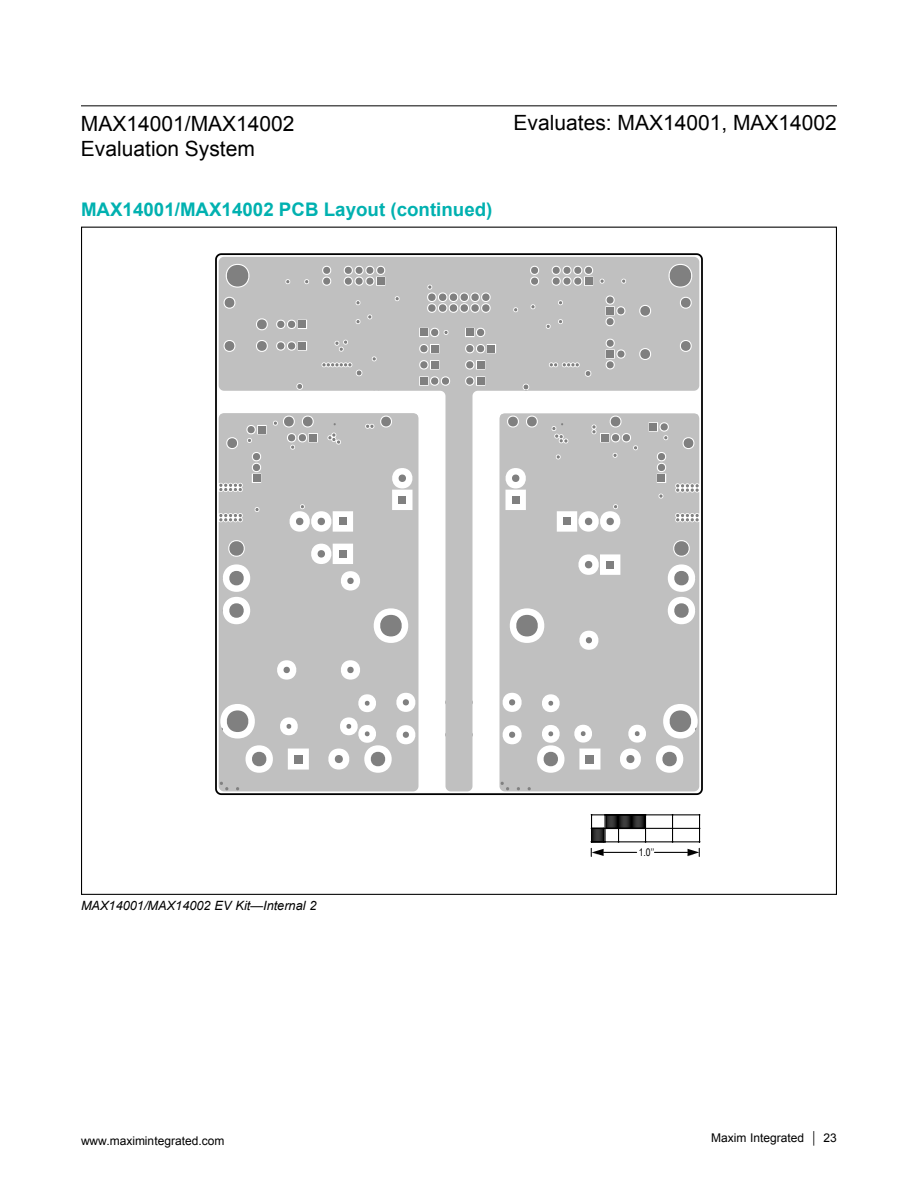
<style>
.page{position:relative;width:918px;height:1188px;background:#fff}
.page>*{position:absolute;margin:0;border:0;box-sizing:border-box;transform-origin:0 0}
.t1{font:21px "Arial";color:#000}
.t2{font:700 18.75px "Arial";color:#00b1b0}
.t3{font:italic 12.75px "Arial";color:#000}
.t4{font:12px "Arial";color:#000}
.t5{font:10.5px "Arial Narrow";color:#000}
</style>
<div class="page">
<hr style="left:81px;top:105px;width:756px;height:1px;background:#000">
<svg style="left:215px;top:253px;width:488px;height:543px"></svg>
<svg style="left:219px;top:257px;width:480px;height:534px;fill:#c0c0c0"></svg>
<svg style="left:499px;top:413px;width:204px;height:378px;background:#c5c5c5"></svg>
<svg style="left:527px;top:787px;width:4px;height:3px"></svg>
<svg style="left:516px;top:787px;width:5px;height:3px"></svg>
<svg style="left:500px;top:782px;width:10px;height:8px"></svg>
<svg style="left:215px;top:413px;width:204px;height:378px;background:#c6c6c6"></svg>
<svg style="left:219px;top:782px;width:10px;height:8px"></svg>
<svg style="left:235px;top:787px;width:5px;height:3px"></svg>
<svg style="left:556px;top:455px;width:4px;height:4px"></svg>
<svg style="left:500px;top:415px;width:38px;height:14px"></svg>
<svg style="left:365px;top:415px;width:31px;height:22px"></svg>
<svg style="left:372px;top:357px;width:4px;height:4px"></svg>
<svg style="left:549px;top:363px;width:30px;height:3px"></svg>
<svg style="left:514px;top:308px;width:4px;height:3px"></svg>
<div style="left:488px;top:345px;width:7px;height:7px;background:#808080"></div>
<svg style="left:476px;top:329px;width:9px;height:7px"></svg>
<div style="left:466px;top:329px;width:7px;height:7px;background:#808080"></div>
<svg style="left:666px;top:265px;width:29px;height:22px"></svg>
<svg style="left:666px;top:706px;width:33px;height:26px"></svg>
<svg style="left:513px;top:615px;width:28px;height:21px"></svg>
<svg style="left:377px;top:615px;width:28px;height:21px"></svg>
<svg style="left:223px;top:265px;width:29px;height:22px"></svg>
<svg style="left:219px;top:706px;width:33px;height:26px"></svg>
<div style="left:477px;top:377px;width:7px;height:8px;background:#808080"></div>
<svg style="left:430px;top:377px;width:20px;height:8px"></svg>
<svg style="left:465px;top:377px;width:10px;height:8px"></svg>
<div style="left:420px;top:377px;width:8px;height:8px;background:#808080"></div>
<svg style="left:419px;top:361px;width:10px;height:7px"></svg>
<svg style="left:465px;top:361px;width:10px;height:7px"></svg>
<div style="left:431px;top:361px;width:7px;height:7px;background:#808080"></div>
<div style="left:477px;top:361px;width:7px;height:7px;background:#808080"></div>
<svg style="left:465px;top:345px;width:20px;height:7px"></svg>
<svg style="left:430px;top:329px;width:18px;height:7px"></svg>
<div style="left:420px;top:329px;width:8px;height:7px;background:#808080"></div>
<svg style="left:335px;top:341px;width:13px;height:10px"></svg>
<svg style="left:416px;top:285px;width:86px;height:27px;background:#bababa"></svg>
<svg style="left:316px;top:363px;width:46px;height:18px"></svg>
<svg style="left:672px;top:533px;width:27px;height:25px"></svg>
<div style="left:658px;top:475px;width:7px;height:7px;background:#808080"></div>
<div style="left:253px;top:475px;width:7px;height:7px;background:#808080"></div>
<svg style="left:219px;top:533px;width:27px;height:25px"></svg>
<svg style="left:651px;top:415px;width:48px;height:57px;background:#bdbdbd"></svg>
<svg style="left:676px;top:484px;width:23px;height:8px"></svg>
<svg style="left:659px;top:494px;width:4px;height:4px"></svg>
<svg style="left:676px;top:514px;width:23px;height:7px"></svg>
<svg style="left:611px;top:434px;width:27px;height:23px"></svg>
<svg style="left:613px;top:505px;width:5px;height:3px"></svg>
<svg style="left:548px;top:423px;width:23px;height:20px"></svg>
<svg style="left:320px;top:422px;width:24px;height:22px"></svg>
<svg style="left:273px;top:415px;width:22px;height:11px"></svg>
<svg style="left:287px;top:434px;width:20px;height:15px"></svg>
<svg style="left:300px;top:505px;width:5px;height:3px"></svg>
<svg style="left:219px;top:415px;width:48px;height:57px;background:#bdbdbd"></svg>
<svg style="left:255px;top:508px;width:4px;height:3px"></svg>
<svg style="left:219px;top:484px;width:23px;height:7px"></svg>
<svg style="left:219px;top:514px;width:23px;height:7px"></svg>
<svg style="left:600px;top:274px;width:11px;height:9px"></svg>
<svg style="left:530px;top:267px;width:63px;height:18px"></svg>
<svg style="left:605px;top:297px;width:21px;height:28px"></svg>
<svg style="left:606px;top:340px;width:20px;height:28px"></svg>
<svg style="left:299px;top:273px;width:10px;height:10px"></svg>
<svg style="left:322px;top:267px;width:63px;height:18px"></svg>
<div style="left:299px;top:342px;width:7px;height:8px;background:#808080"></div>
<div style="left:299px;top:321px;width:7px;height:7px;background:#808080"></div>
<svg style="left:672px;top:815px;width:1px;height:28px"></svg>
<hr style="left:592px;top:814px;width:108px;height:1px;background:#000">
<hr style="left:592px;top:841px;width:108px;height:1px;background:#000">
<hr style="left:592px;top:828px;width:108px;height:1px;background:#000">
<hr style="left:655px;top:852px;width:33px;height:1px;background:#000">
<svg style="left:591px;top:814px;width:55px;height:42px"></svg>
<svg style="left:688px;top:814px;width:13px;height:42px"></svg>
<p class="t1" style="left:81px;top:109px;width:215px">MAX14001/MAX14002</p>
<p class="t1" style="left:514px;top:108px;width:325px">Evaluates: MAX14001, MAX14002</p>
<p class="t1" style="left:81px;top:135px;width:175px">Evaluation System</p>
<p class="t2" style="left:81px;top:197px;width:413px">MAX14001/MAX14002 PCB Layout (continued)</p>
<p class="t3" style="left:81px;top:897px;width:237px">MAX14001/MAX14002 EV Kit—Internal 2</p>
<p class="t5" style="left:639px;top:845px;width:17px">1.0’’</p>
<p class="t4" style="left:81px;top:1133px;width:145px">www.maximintegrated.com</p>
<p class="t4" style="left:711px;top:1130px;width:127px">Maxim Integrated │ 23</p>
</div>
